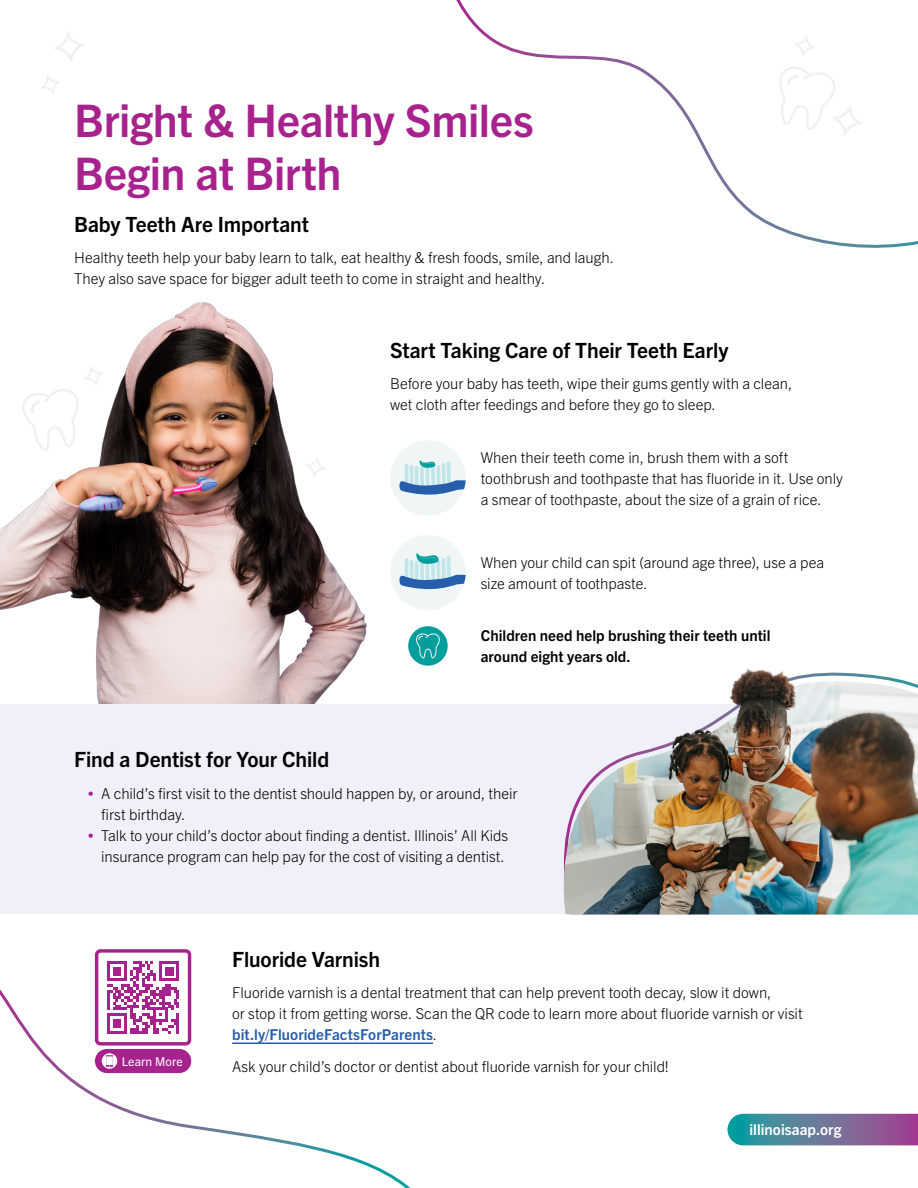
<style>
.page{position:relative;width:918px;height:1188px;background:#fff}
.page>*{position:absolute;margin:0;border:0;box-sizing:border-box;transform-origin:0 0}
.t1{font:700 45px/52.5px "Trade Gothic Next LT Pro";letter-spacing:-.01em;color:#a8228e}
._7pt_Spacing{font:700 21px "Trade Gothic Next LT Pro";letter-spacing:-.005em;color:#000}
._7pt_Spacing-2{font:300 15px/21px "Trade Gothic Next LT Pro";letter-spacing:-.005em;color:#000}
.t2{font:700 15px/21px "Trade Gothic Next LT Pro";letter-spacing:.005em;color:#000}
._7pt_Spacing-3{font:700 15px "Trade Gothic Next LT Pro";color:#fff}
.t3{font:12.3px "Trade Gothic Next LT Pro";letter-spacing:.01em;color:#fff}
.s1{font-size:12px;color:#a8228e}
.s2{font-weight:700;color:#265eac}
</style>
<div class="page">
<img style="left:0;top:302px;width:367px;height:402px">
<div style="left:0;top:704px;width:918px;height:210px;background:#eff0f8"></div>
<div style="left:95px;top:949px;width:96px;height:97px;border:3px solid #a8228e;border-radius:4px"></div>
<svg style="left:0;top:957px;width:433px;height:231px"></svg>
<svg style="left:728px;top:1114px;width:190px;height:31px;background:#67759a"></svg>
<div style="left:390px;top:440px;width:76px;height:76px;background:#f0f6f6;border-radius:50%"></div>
<svg style="left:399px;top:460px;width:67px;height:35px"></svg>
<div style="left:390px;top:535px;width:76px;height:75px;background:#f0f6f6;border-radius:50%"></div>
<svg style="left:399px;top:553px;width:67px;height:36px"></svg>
<svg style="left:304px;top:456px;width:23px;height:22px"></svg>
<svg style="left:41px;top:32px;width:43px;height:62px"></svg>
<svg style="left:21px;top:365px;width:84px;height:86px"></svg>
<svg style="left:456px;top:0;width:462px;height:248px"></svg>
<img style="left:563px;top:669px;width:355px;height:245px">
<div style="left:408px;top:626px;width:40px;height:40px;background:#009f9d;border-radius:50%"></div>
<svg style="left:416px;top:633px;width:24px;height:25px"></svg>
<p class="t1" style="left:74px;top:92px;width:461px">Bright &amp; Healthy Smiles<br>Begin at Birth</p>
<p class="_7pt_Spacing" style="left:74px;top:209px;width:236px">Baby Teeth Are Important</p>
<p class="_7pt_Spacing-2" style="left:74px;top:246px;width:541px">Healthy teeth help your baby learn to talk, eat healthy &amp; fresh foods, smile, and laugh.<br>They also save space for bigger adult teeth to come in straight and healthy.</p>
<p class="_7pt_Spacing" style="left:390px;top:335px;width:340px">Start Taking Care of Their Teeth Early</p>
<p class="_7pt_Spacing-2" style="left:390px;top:372px;width:404px">Before your baby has teeth, wipe their gums gently with a clean, wet cloth after feedings and before they go to sleep.</p>
<p class="_7pt_Spacing-2" style="left:481px;top:446px;width:364px">When their teeth come in, brush them with a soft toothbrush and toothpaste that has fluoride in it. Use only a smear of toothpaste, about the size of a grain of rice.</p>
<p class="_7pt_Spacing-2" style="left:481px;top:551px;width:345px">When your child can spit (around age three), use a pea size amount of toothpaste.</p>
<p class="t2" style="left:481px;top:624px;width:291px">Children need help brushing their teeth until around eight years old.</p>
<p class="_7pt_Spacing" style="left:74px;top:745px;width:256px">Find a Dentist for Your Child</p>
<p class="_7pt_Spacing-2" style="left:101px;top:782px;width:418px;text-indent:-14px"><span class="s1">•</span> A child’s first visit to the dentist should happen by, or around, their first birthday.</p>
<p class="_7pt_Spacing-2" style="left:88px;top:824px;width:422px;text-align:right"><span class="s1">•</span> Talk to your child’s doctor about finding a dentist. Illinois’ All Kids insurance program can help pay for the cost of visiting a dentist.</p>
<p class="t3" style="left:122px;top:1053px;width:63px">Learn More</p>
<p class="_7pt_Spacing" style="left:232px;top:944px;width:149px">Fluoride Varnish</p>
<p class="_7pt_Spacing-2" style="left:232px;top:981px;width:572px">Fluoride varnish is a dental treatment that can help prevent tooth decay, slow it down,<br>or stop it from getting worse. Scan the QR code to learn more about fluoride varnish or visit <span class="s2">bit.ly/FluorideFactsForParents</span>.</p>
<p class="_7pt_Spacing-2" style="left:232px;top:1055px;width:438px">Ask your child’s doctor or dentist about fluoride varnish for your child!</p>
<p class="_7pt_Spacing-3" style="left:750px;top:1119px;width:93px">illinoisaap.org</p>
</div>
